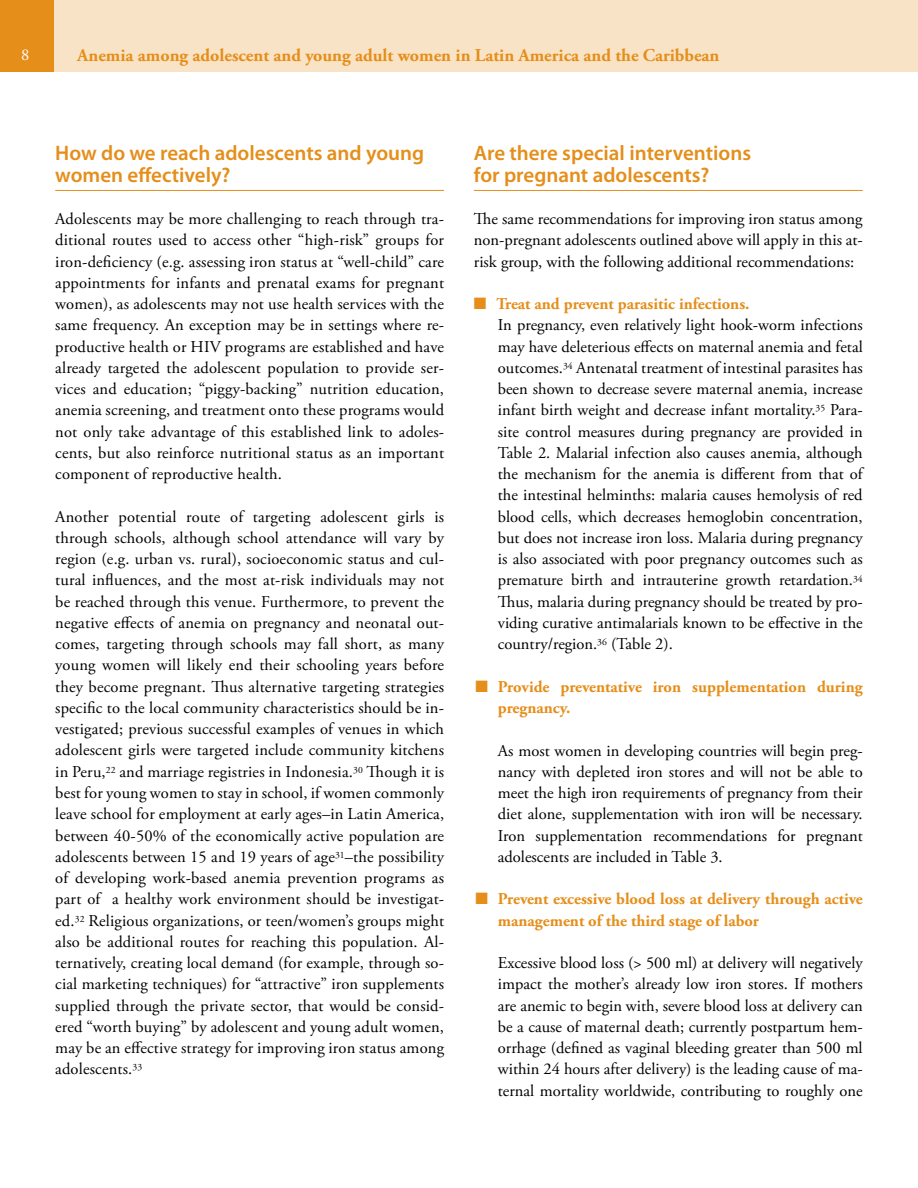
<style>
.page{position:relative;width:918px;height:1188px;background:#fff}
.page>*{position:absolute;margin:0;border:0;box-sizing:border-box;transform-origin:0 0}
.t1{font:600 21px/21.3px "Myriad Pro";color:#e58e1a}
.t2{font:700 18px "Adobe Garamond Pro";color:#e58e1a}
.t3{font:16.5px/21.3px "Adobe Garamond Pro";color:#000;text-align:justify}
.t4{font:700 16.5px/21.3px "Adobe Garamond Pro";color:#e58e1a}
.t5{font:16.5px "Adobe Garamond Pro";color:#fff}
.s1{color:#e58e1a}
.s2{font-weight:700;color:#e58e1a}
</style>
<div class="page">
<div style="left:0;top:0;width:918px;height:71px;background:#e58e1a"></div>
<div style="left:54px;top:0;width:864px;height:71px;background:#f9e3c6"></div>
<hr style="left:55px;top:190px;width:389px;height:1px;background:#e58e1a">
<hr style="left:474px;top:190px;width:389px;height:1px;background:#e58e1a">
<p class="t5" style="left:21px;top:45px;width:10px">8</p>
<p class="t2" style="left:77px;top:45px;width:644px">Anemia among adolescent and young adult women in Latin America and the Caribbean</p>
<p class="t1" style="left:55px;top:142px;width:370px">How do we reach adolescents and young women effectively?</p>
<p class="t3" style="left:55px;top:209px;width:390px">Adolescents may be more challenging to reach through tra&shy;ditional routes used to access other “high-risk” groups for iron-deficiency (e.g. assessing iron status at “well-child” care appointments for infants and prenatal exams for pregnant women), as adolescents may not use health services with the same frequency. An exception may be in settings where re&shy;productive health or HIV programs are established and have already targeted the adolescent population to provide ser&shy;vices and education; “piggy-backing” nutrition education, anemia screening, and treatment onto these programs would not only take advantage of this established link to adoles&shy;cents, but also reinforce nutritional status as an important component of reproductive health.</p>
<p class="t3" style="left:55px;top:506px;width:390px">Another potential route of targeting adolescent girls is through schools, although school attendance will vary by region (e.g. urban vs. rural), socioeconomic status and cul&shy;tural influences, and the most at-risk individuals may not be reached through this venue. Furthermore, to prevent the negative effects of anemia on pregnancy and neonatal out&shy;comes, targeting through schools may fall short, as many young women will likely end their schooling years before they become pregnant. Thus alternative targeting strategies specific to the local community characteristics should be in&shy;vestigated; previous successful examples of venues in which adolescent girls were targeted include community kitchens in Peru,<sup>22</sup> and marriage registries in Indonesia.<sup>30</sup> Though it is best for young women to stay in school, if women commonly leave school for employment at early ages–in Latin America, between 40-50% of the economically active population are adolescents between 15 and 19 years of age<sup>31</sup>–the possibility of developing work-based anemia prevention programs as part of a healthy work environment should be investigat&shy;ed.<sup>32</sup> Religious organizations, or teen/women’s groups might also be additional routes for reaching this population. Al&shy;ternatively, creating local demand (for example, through so&shy;cial marketing techniques) for “attractive” iron supplements supplied through the private sector, that would be consid&shy;ered “worth buying” by adolescent and young adult women, may be an effective strategy for improving iron status among adolescents.<sup>33</sup></p>
<p class="t1" style="left:474px;top:142px;width:279px">Are there special interventions for pregnant adolescents?</p>
<p class="t3" style="left:474px;top:209px;width:390px">The same recommendations for improving iron status among non-pregnant adolescents outlined above will apply in this at&shy;risk group, with the following additional recommendations:</p>
<p class="t3" style="left:498px;top:294px;width:366px;text-align:left;text-indent:-24px"><span class="s1">■</span> <span class="s2">Treat and prevent parasitic infections.<br></span>In pregnancy, even relatively light hook-worm infections may have deleterious effects on maternal anemia and fetal outcomes.<sup>34</sup> Antenatal treatment of intestinal parasites has been shown to decrease severe maternal anemia, increase infant birth weight and decrease infant mortality.<sup>35</sup> Para&shy;site control measures during pregnancy are provided in Table 2. Malarial infection also causes anemia, although the mechanism for the anemia is different from that of the intestinal helminths: malaria causes hemolysis of red blood cells, which decreases hemoglobin concentration, but does not increase iron loss. Malaria during pregnancy is also associated with poor pregnancy outcomes such as premature birth and intrauterine growth retardation.<sup>34<br></sup>Thus, malaria during pregnancy should be treated by pro&shy;viding curative antimalarials known to be effective in the country/region.<sup>36</sup> (Table 2).</p>
<p class="t4" style="left:498px;top:676px;width:366px;text-indent:-23px">■ Provide preventative iron supplementation during pregnancy.</p>
<p class="t3" style="left:498px;top:740px;width:366px">As most women in developing countries will begin preg&shy;nancy with depleted iron stores and will not be able to meet the high iron requirements of pregnancy from their diet alone, supplementation with iron will be necessary.<br>Iron supplementation recommendations for pregnant adolescents are included in Table 3.</p>
<p class="t4" style="left:498px;top:889px;width:366px;text-indent:-23px">■ Prevent excessive blood loss at delivery through active management of the third stage of labor</p>
<p class="t3" style="left:498px;top:953px;width:366px">Excessive blood loss (&gt; 500 ml) at delivery will negatively impact the mother’s already low iron stores. If mothers are anemic to begin with, severe blood loss at delivery can be a cause of maternal death; currently postpartum hem&shy;orrhage (defined as vaginal bleeding greater than 500 ml within 24 hours after delivery) is the leading cause of ma&shy;ternal mortality worldwide, contributing to roughly one</p>
</div>
